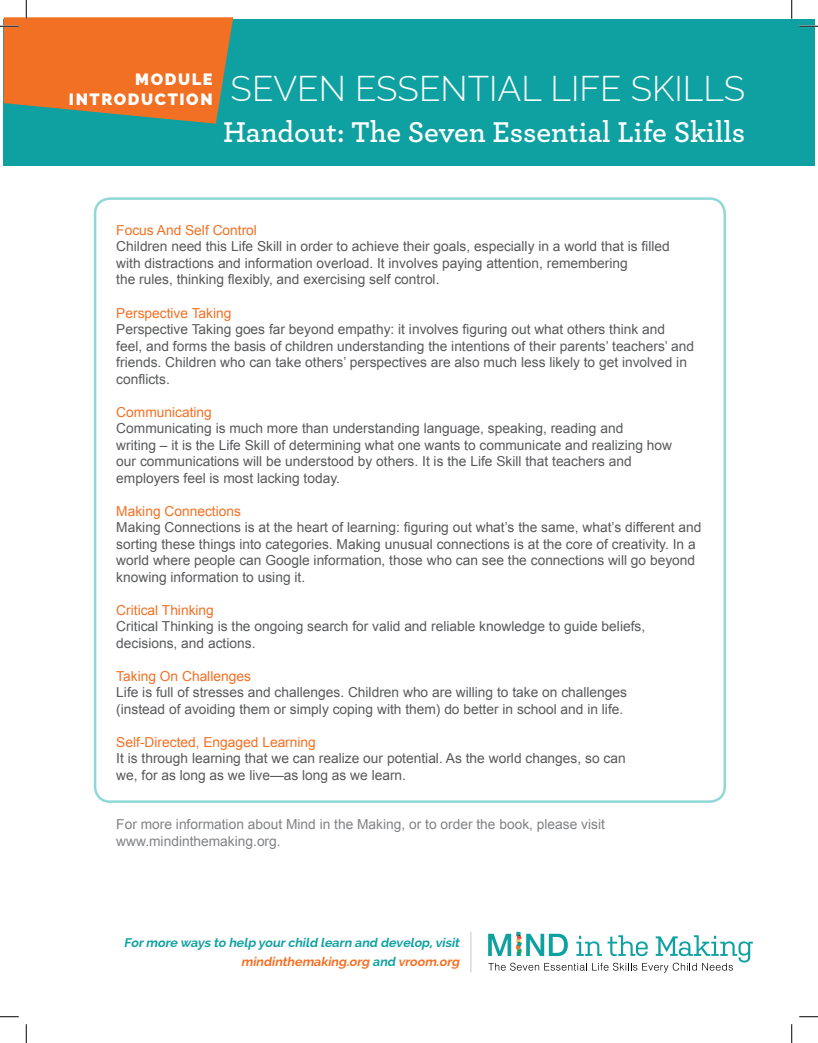
<style>
.page{position:relative;width:818px;height:1043px;background:#fff}
.page>*{position:absolute;margin:0;border:0;box-sizing:border-box;transform-origin:0 0}
.t1{font:300 35px "Raleway";color:#fff}
.t2{font:600 30px "Archer Pro";color:#fff}
.t3{font:900 16.25px "Raleway";letter-spacing:.1em;color:#fff}
.t4{font:13.75px/16.5px "Arial";color:#58595b}
.t5{font:13.75px "Arial";color:#f37024}
.t6{font:13.75px/16.5px "Arial";color:#808285}
.t7{font:italic 700 12.5px/18.8px "Raleway";color:#0fa1a1;text-align:right}
.s1{color:#f27024}
</style>
<div class="page">
<svg style="left:488px;top:931px;width:264px;height:41px"></svg>
<hr style="left:470px;top:931px;width:1px;height:41px;background:#d1d3d4">
<div style="left:4px;top:19px;width:810px;height:147px;background:#0fa1a1"></div>
<svg style="left:799px;top:25px;width:19px;height:2px"></svg>
<svg style="left:0;top:1016px;width:19px;height:1px"></svg>
<svg style="left:799px;top:1016px;width:19px;height:1px"></svg>
<svg style="left:0;top:0;width:233px;height:124px"></svg>
<svg style="left:25px;top:1024px;width:2px;height:18px"></svg>
<svg style="left:791px;top:0;width:1px;height:19px"></svg>
<svg style="left:791px;top:1024px;width:1px;height:18px"></svg>
<p class="t3" style="left:135px;top:70px;width:79px">MODULE</p>
<h1 class="t1" style="left:69px;top:68px;width:677px"><sub>INTRODUCTION</sub> SEVEN ESSENTIAL LIFE SKILLS</h1>
<h2 class="t2" style="left:223px;top:109px;width:523px">Handout: The Seven Essential Life Skills</h2>
<p class="t5" style="left:116px;top:221px;width:142px">Focus And Self Control</p>
<p class="t4" style="left:116px;top:238px;width:555px">Children need this Life Skill in order to achieve their goals, especially in a world that is filled with distractions and information overload. It involves paying attention, remembering<br>the rules, thinking flexibly, and exercising self control.</p>
<p class="t5" style="left:116px;top:304px;width:117px">Perspective Taking</p>
<p class="t4" style="left:116px;top:321px;width:579px">Perspective Taking goes far beyond empathy: it involves figuring out what others think and feel, and forms the basis of children understanding the intentions of their parents’ teachers’ and friends. Children who can take others’ perspectives are also much less likely to get involved in conflicts.</p>
<p class="t5" style="left:116px;top:403px;width:97px">Communicating</p>
<p class="t4" style="left:116px;top:420px;width:557px">Communicating is much more than understanding language, speaking, reading and<br>writing – it is the Life Skill of determining what one wants to communicate and realizing how our communications will be understood by others. It is the Life Skill that teachers and employers feel is most lacking today.</p>
<p class="t5" style="left:116px;top:502px;width:126px">Making Connections</p>
<p class="t4" style="left:116px;top:519px;width:586px">Making Connections is at the heart of learning: figuring out what’s the same, what’s different and sorting these things into categories. Making unusual connections is at the core of creativity. In a world where people can Google information, those who can see the connections will go beyond knowing information to using it.</p>
<p class="t5" style="left:116px;top:601px;width:99px">Critical Thinking</p>
<p class="t4" style="left:116px;top:618px;width:530px">Critical Thinking is the ongoing search for valid and reliable knowledge to guide beliefs, decisions, and actions.</p>
<p class="t5" style="left:116px;top:667px;width:136px">Taking On Challenges</p>
<p class="t4" style="left:116px;top:684px;width:512px">Life is full of stresses and challenges. Children who are willing to take on challenges (instead of avoiding them or simply coping with them) do better in school and in life.</p>
<p class="t5" style="left:116px;top:733px;width:201px">Self-Directed, Engaged Learning</p>
<p class="t4" style="left:116px;top:750px;width:511px">It is through learning that we can realize our potential. As the world changes, so can we, for as long as we live—as long as we learn.</p>
<p class="t6" style="left:116px;top:816px;width:490px">For more information about Mind in the Making, or to order the book, please visit www.mindinthemaking.org.</p>
<p class="t7" style="left:124px;top:933px;width:339px">Formore ways to help yourchild learn and develop,visit <span class="s1">mindinthemaking.org</span> and <span class="s1">vroom.org</span></p>
</div>
